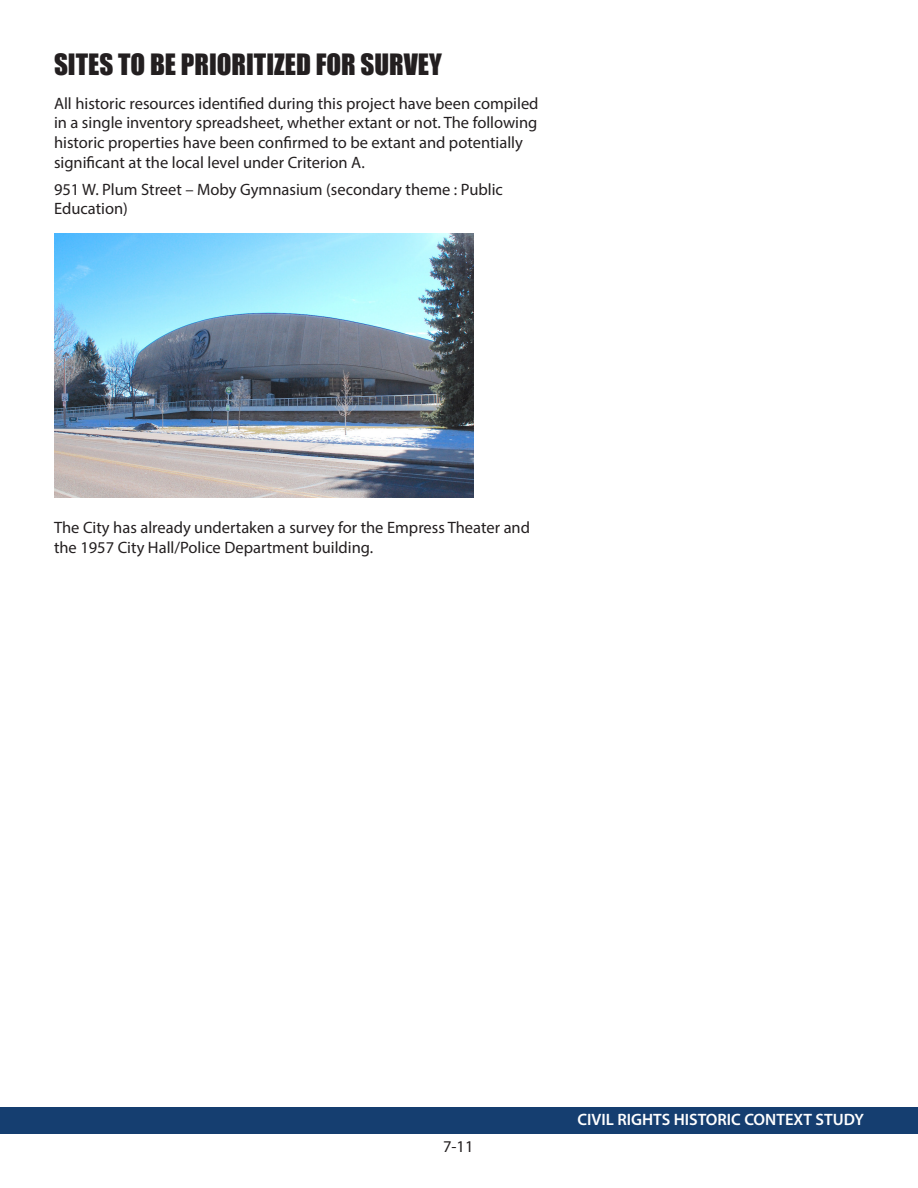
<style>
.page{position:relative;width:918px;height:1188px;background:#fff}
.page>*{position:absolute;margin:0;border:0;box-sizing:border-box;transform-origin:0 0}
.Heading_1{font:27px "Impact";color:#231f20}
.t1{font:16.5px/19.8px "Myriad Pro";color:#231f20}
.t2{font:600 16.5px "Myriad Pro";color:#fff}
</style>
<div class="page">
<div style="left:0;top:1107px;width:918px;height:27px;background:#153e70"></div>
<img style="left:54px;top:233px;width:419px;height:264px">
<p class="Heading_1" style="left:54px;top:44px;width:389px">SITES TO BE PRIORITIZED FOR SURVEY</p>
<p class="t1" style="left:54px;top:93px;width:486px">All historic resources identified during this project have been compiled in a single inventory spreadsheet, whether extant or not. The following historic properties have been confirmed to be extant and potentially significant at the local level under Criterion A.</p>
<p class="t1" style="left:54px;top:179px;width:451px">951 W. Plum Street – Moby Gymnasium (secondary theme : Public<br>Education)</p>
<p class="t1" style="left:54px;top:517px;width:478px">The City has already undertaken a survey for the Empress Theater and the 1957 City Hall/Police Department building.</p>
<p class="t1" style="left:443px;top:1136px;width:32px">7-11</p>
<p class="t2" style="left:577px;top:1109px;width:288px">CIVIL RIGHTS HISTORIC CONTEXT STUDY</p>
</div>
